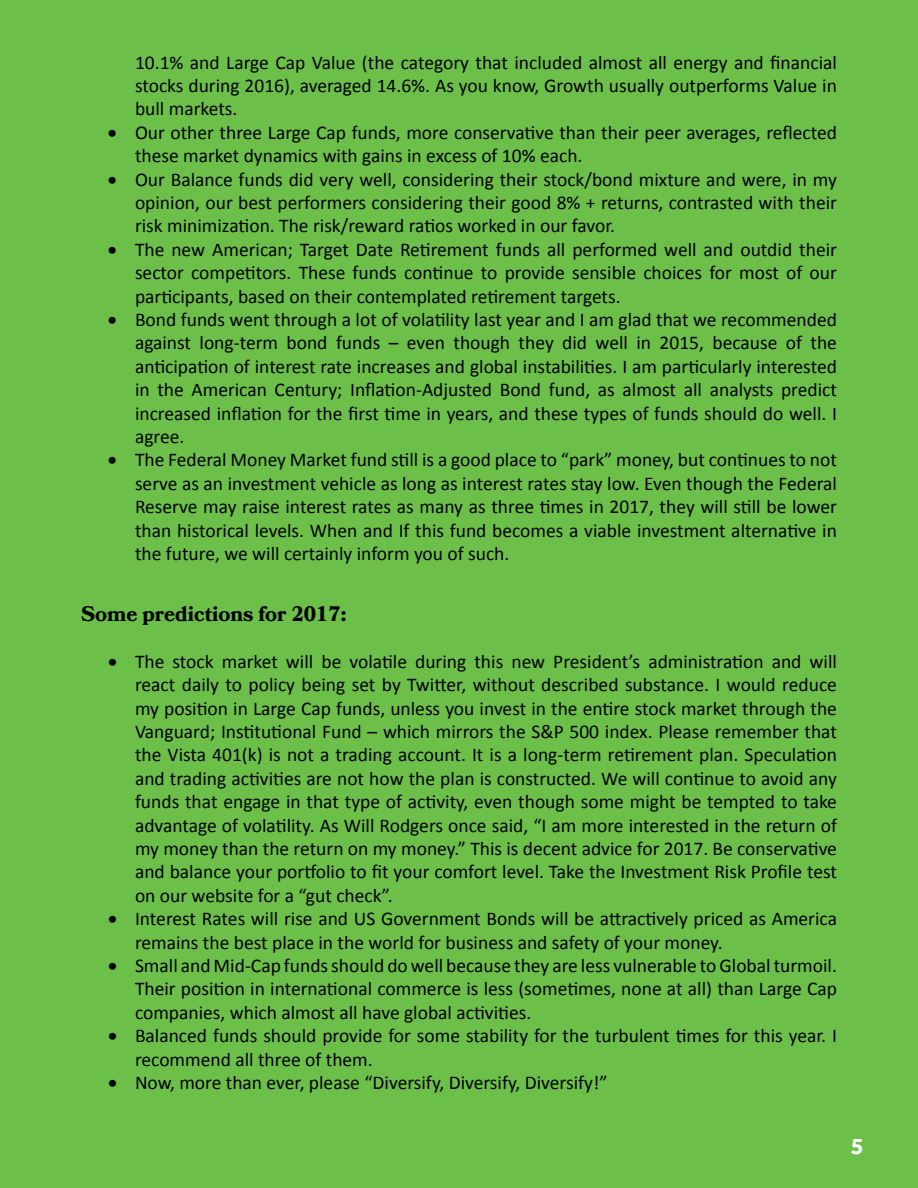
<style>
.page{position:relative;width:918px;height:1188px;background:#6cc04a}
.page>*{position:absolute;margin:0;border:0;box-sizing:border-box;transform-origin:0 0}
.t1{font:700 24px "Effra";color:#fff}
.t2{font:700 21px "Bookmania";color:#000}
.t3{font:19.5px/23.4px "Calibri";color:#000;text-align:justify}
</style>
<div class="page">
<p class="t3" style="left:135px;top:51px;width:703px">10.1% and Large Cap Value (the category that included almost all energy and financial stocks during 2016), averaged 14.6%. As you know, Growth usually outperforms Value in bull markets.</p>
<p class="t3" style="left:135px;top:121px;width:703px;text-indent:-27px">• Our other three Large Cap funds, more conservative than their peer averages, reflected these market dynamics with gains in excess of 10% each.</p>
<p class="t3" style="left:135px;top:168px;width:704px;text-indent:-27px">• Our Balance funds did very well, considering their stock/bond mixture and were, in my opinion, our best performers considering their good 8% + returns, contrasted with their risk minimization. The risk/reward ratios worked in our favor.</p>
<p class="t3" style="left:135px;top:238px;width:703px;text-indent:-27px">• The new American; Target Date Retirement funds all performed well and outdid their sector competitors. These funds continue to provide sensible choices for most of our participants, based on their contemplated retirement targets.</p>
<p class="t3" style="left:135px;top:308px;width:704px;text-indent:-27px">• Bond funds went through a lot of volatility last year and I am glad that we recommended against long-term bond funds – even though they did well in 2015, because of the anticipation of interest rate increases and global instabilities. I am particularly interested in the American Century; Inflation-Adjusted Bond fund, as almost all analysts predict increased inflation for the first time in years, and these types of funds should do well. I agree.</p>
<p class="t3" style="left:135px;top:448px;width:704px;text-indent:-27px">• The Federal Money Market fund still is a good place to “park” money, but continues to not serve as an investment vehicle as long as interest rates stay low. Even though the Federal Reserve may raise interest rates as many as three times in 2017, they will still be lower than historical levels. When and If this fund becomes a viable investment alternative in the future, we will certainly inform you of such.</p>
<p class="t2" style="left:81px;top:601px;width:267px">Some predictions for 2017:</p>
<p class="t3" style="left:135px;top:650px;width:704px;text-indent:-27px">• The stock market will be volatile during this new President’s administration and will react daily to policy being set by Twitter, without described substance. I would reduce my position in Large Cap funds, unless you invest in the entire stock market through the Vanguard; Institutional Fund – which mirrors the S&amp;P 500 index. Please remember that the Vista 401(k) is not a trading account. It is a long-term retirement plan. Speculation and trading activities are not how the plan is constructed. We will continue to avoid any funds that engage in that type of activity, even though some might be tempted to take advantage of volatility. As Will Rodgers once said, “I am more interested in the return of my money than the return on my money.” This is decent advice for 2017. Be conservative and balance your portfolio to fit your comfort level. Take the Investment Risk Profile test on our website for a “gut check”.</p>
<p class="t3" style="left:135px;top:907px;width:703px;text-indent:-27px">• Interest Rates will rise and US Government Bonds will be attractively priced as America remains the best place in the world for business and safety of your money.</p>
<p class="t3" style="left:135px;top:954px;width:703px;text-indent:-27px">• Small and Mid-Cap funds should do well because they are less vulnerable to Global turmoil.<br>Their position in international commerce is less (sometimes, none at all) than Large Cap companies, which almost all have global activities.</p>
<p class="t3" style="left:135px;top:1024px;width:703px;text-indent:-27px">• Balanced funds should provide for some stability for the turbulent times for this year. I recommend all three of them.</p>
<p class="t3" style="left:108px;top:1071px;width:501px">• Now, more than ever, please “Diversify, Diversify, Diversify!”</p>
<p class="t1" style="left:851px;top:1132px;width:15px">5</p>
</div>
